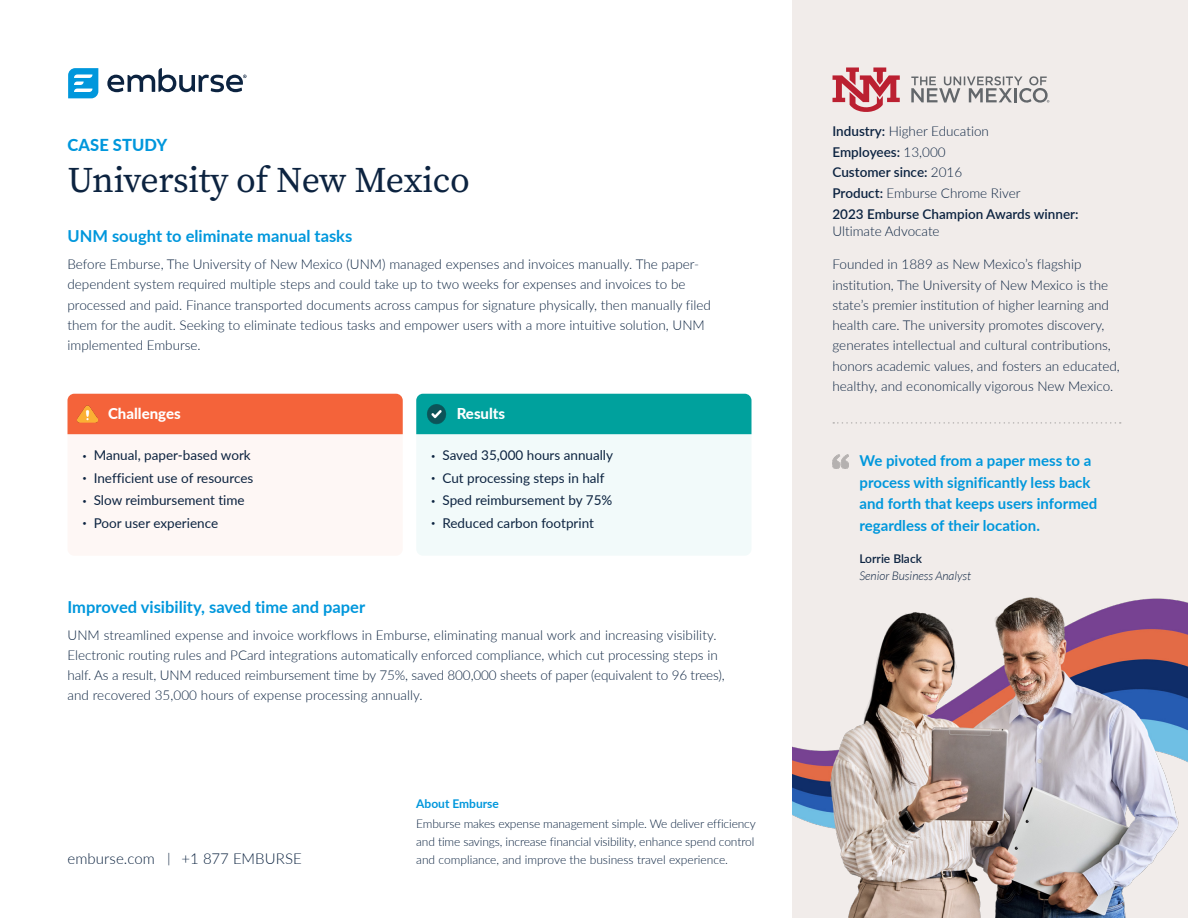
<style>
.page{position:relative;width:1188px;height:918px;background:#fff}
.page>*{position:absolute;margin:0;border:0;box-sizing:border-box;transform-origin:0 0}
.Headline-SSP{font:36px "Source Serif Pro";letter-spacing:-.01em;color:#0c2340}
.Body-headline{font:700 16.5px "Lato";color:#0097dc}
.Case-study-tag{font:800 16.5px "Lato";letter-spacing:.005em;color:#0097dc}
.quote{font:700 15px/21.8px "Lato";color:#0097dc}
.t1{font:300 15px "Lato";letter-spacing:.005em;color:#0c2340}
.Container-headline{font:800 15px "Lato";color:#fff}
.Body{font:300 13.5px/20.2px "Lato";color:#0c2340}
.t2{font:13.5px "Lato";color:#0c2340}
.Body-small{font:600 13.5px/16.5px "Lato";color:#0c2340}
.Body-small-2{font:300 13.5px "Lato";color:#0c2340}
._8pt-small-print{font:300 12px/18px "Lato";letter-spacing:-.01em;color:#0c2340}
._8pt-italics{font:italic 300 12px "Lato";color:#0c2340}
._8pt-bold{font:700 12px "Lato";color:#0097dc}
._8pt_semi{font:600 12px "Lato";color:#0c2340}
.s1{font-size:7.5px}
.s2{font-size:13.5px}
.s3{font-weight:600}
.s4{font-weight:300}
</style>
<div class="page">
<div style="left:792px;top:0;width:396px;height:918px;background:#f1ecea"></div>
<div style="left:68px;top:394px;width:335px;height:41px;background:#f4633a"></div>
<svg style="left:416px;top:394px;width:336px;height:161px"></svg>
<svg style="left:833px;top:422px;width:288px;height:2px"></svg>
<img style="left:832px;top:455px;width:17px;height:13px">
<img style="left:426px;top:404px;width:21px;height:20px">
<img style="left:78px;top:404px;width:20px;height:20px">
<svg style="left:832px;top:68px;width:68px;height:44px"></svg>
<svg style="left:911px;top:76px;width:138px;height:27px"></svg>
<hr style="left:1014px;top:88px;width:3px;height:14px;background:#63676b">
<img style="left:793px;top:597px;width:395px;height:321px">
<svg style="left:68px;top:68px;width:30px;height:30px"></svg>
<svg style="left:107px;top:68px;width:140px;height:24px"></svg>
<p class="Case-study-tag" style="left:68px;top:133px;width:101px">CASE STUDY</p>
<p class="Headline-SSP" style="left:68px;top:156px;width:404px">University of New Mexico</p>
<p class="Body-headline" style="left:68px;top:224px;width:286px">UNM sought to eliminate manual tasks</p>
<p class="Body" style="left:68px;top:254px;width:645px">Before Emburse, The University of New Mexico (UNM) managed expenses and invoices manually. The paper&shy;dependent system required multiple steps and could take up to two weeks for expenses and invoices to be processed and paid. Finance transported documents across campus for signature physically, then manually filed them for the audit. Seeking to eliminate tedious tasks and empower users with a more intuitive solution, UNM implemented Emburse.</p>
<p class="Container-headline" style="left:108px;top:403px;width:74px">Challenges</p>
<p class="t2" style="left:82px;top:446px;width:170px"><span class="s1">Ҍ</span> Manual, paper-based work</p>
<p class="t2" style="left:82px;top:468px;width:172px"><span class="s1">Ҍ</span> Inefficient use of resources</p>
<p class="t2" style="left:82px;top:491px;width:164px"><span class="s1">Ҍ</span> Slow reimbursement time</p>
<p class="t2" style="left:82px;top:513px;width:137px"><span class="s1">Ҍ</span> Poor user experience</p>
<p class="Container-headline" style="left:457px;top:403px;width:50px">Results</p>
<p class="t2" style="left:431px;top:446px;width:183px"><span class="s1">Ҍ</span> Saved 35,000 hours annually</p>
<p class="t2" style="left:431px;top:468px;width:175px"><span class="s1">Ҍ</span> Cut processing steps in half</p>
<p class="t2" style="left:431px;top:491px;width:183px"><span class="s1">Ҍ</span> Sped reimbursement by 75%</p>
<p class="t2" style="left:431px;top:513px;width:164px"><span class="s1">Ҍ</span> Reduced carbon footprint</p>
<p class="Body-headline" style="left:68px;top:594px;width:299px">Improved visibility, saved time and paper</p>
<p class="Body" style="left:68px;top:624px;width:659px">UNM streamlined expense and invoice workflows in Emburse, eliminating manual work and increasing visibility.<br>Electronic routing rules and PCard integrations automatically enforced compliance, which cut processing steps in half. As a result, UNM reduced reimbursement time by 75%, saved 800,000 sheets of paper (equivalent to 96 trees), and recovered 35,000 hours of expense processing annually.</p>
<p class="_8pt-bold" style="left:416px;top:795px;width:84px">About Emburse</p>
<p class="_8pt-small-print" style="left:416px;top:814px;width:341px">Emburse makes expense management simple. We deliver efficiency and time savings, increase financial visibility, enhance spend control</p>
<p class="t1" style="left:68px;top:848px;width:236px">emburse.com <span class="s2">|</span> +1 877 EMBURSE</p>
<p class="_8pt-small-print" style="left:416px;top:850px;width:313px">and compliance, and improve the business travel experience.</p>
<p class="Body-small-2" style="left:832px;top:122px;width:158px"><span class="s3">Industry:</span> Higher Education</p>
<p class="Body-small" style="left:832px;top:143px;width:115px">Employees: <span class="s4">13,000</span></p>
<p class="Body-small" style="left:832px;top:164px;width:131px">Customer since: <span class="s4">2016</span></p>
<p class="Body-small-2" style="left:832px;top:184px;width:189px"><span class="s3">Product:</span> Emburse Chrome River</p>
<p class="Body-small" style="left:832px;top:205px;width:248px">2023 Emburse Champion Awards winner:<br><span class="s4">Ultimate Advocate</span></p>
<p class="Body" style="left:832px;top:254px;width:289px">Founded in 1889 as New Mexico’s flagship institution, The University of New Mexico is the state’s premier institution of higher learning and health care. The university promotes discovery, generates intellectual and cultural contributions, honors academic values, and fosters an educated, healthy, and economically vigorous New Mexico.</p>
<p class="quote" style="left:860px;top:449px;width:239px">We pivoted from a paper mess to a process with significantly less back and forth that keeps users informed regardless of their location.</p>
<p class="_8pt_semi" style="left:860px;top:550px;width:64px">Lorrie Black</p>
<p class="_8pt-italics" style="left:860px;top:569px;width:113px">Senior Business Analyst</p>
</div>
